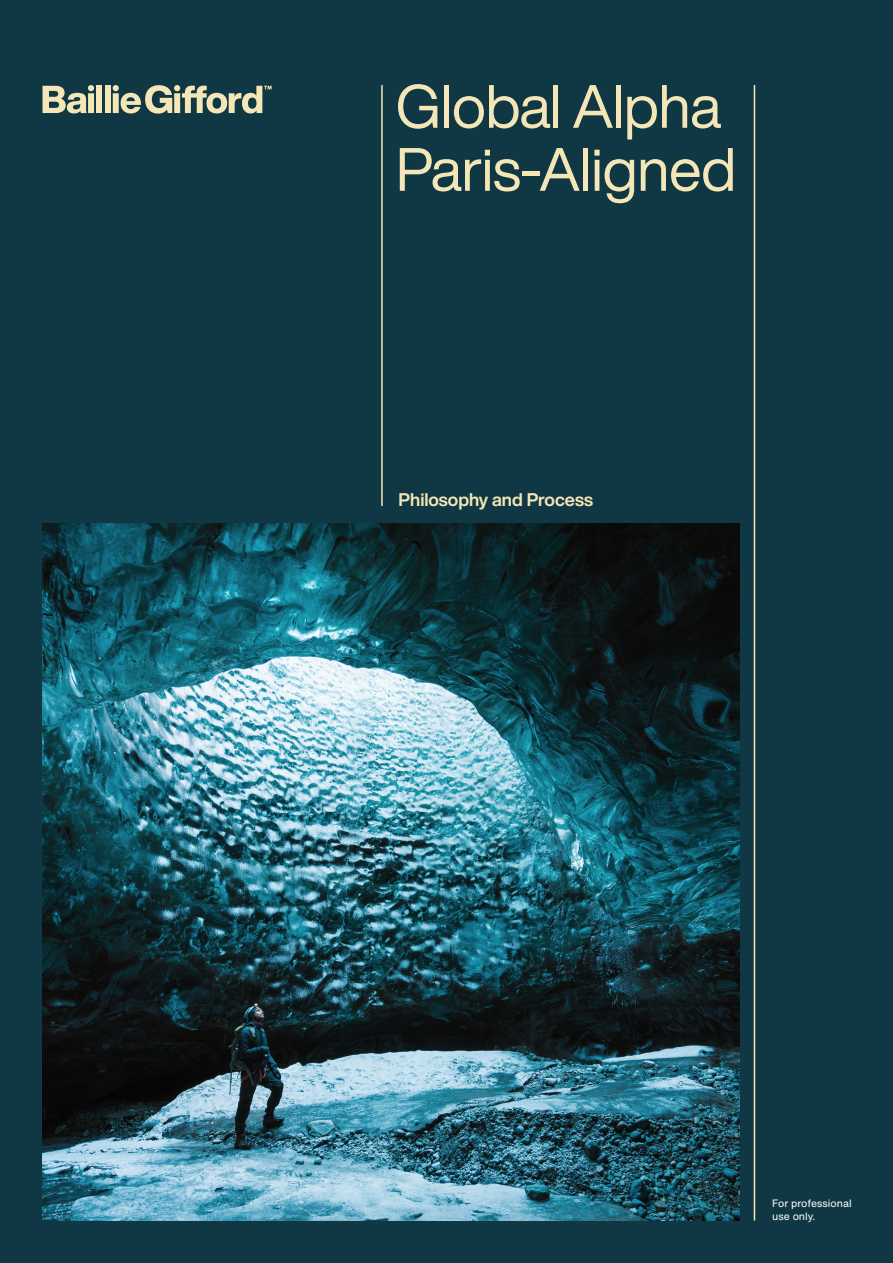
<style>
.page{position:relative;width:893px;height:1263px;background:#103844}
.page>*{position:absolute;margin:0;border:0;box-sizing:border-box;transform-origin:0 0}
.t1{font:60px/63px "Helvetica Now Display";letter-spacing:-.01em;color:#f4e6b7}
.t2{font:700 18px "Helvetica Now Display";color:#f4e6b7}
.t3{font:10.5px/13.5px "Helvetica Now Text";color:#fff}
</style>
<div class="page">
<svg style="left:43px;top:85px;width:51px;height:28px"></svg>
<div style="left:96px;top:86px;width:6px;height:27px;background:#f4e6b7"></div>
<div style="left:105px;top:86px;width:6px;height:27px;background:#f4e6b7"></div>
<svg style="left:113px;top:85px;width:159px;height:29px"></svg>
<hr style="left:381px;top:85px;width:2px;height:421px;background:#f4e6b7">
<hr style="left:754px;top:85px;width:1px;height:1135px;background:#f4e6b7">
<img style="left:43px;top:523px;width:697px;height:697px">
<p class="t1" style="left:396px;top:75px;width:342px">Global Alpha<br>Paris-Aligned</p>
<p class="t2" style="left:399px;top:487px;width:196px">Philosophy and Process</p>
<p class="t3" style="left:772px;top:1196px;width:81px">For professional use only.</p>
</div>
